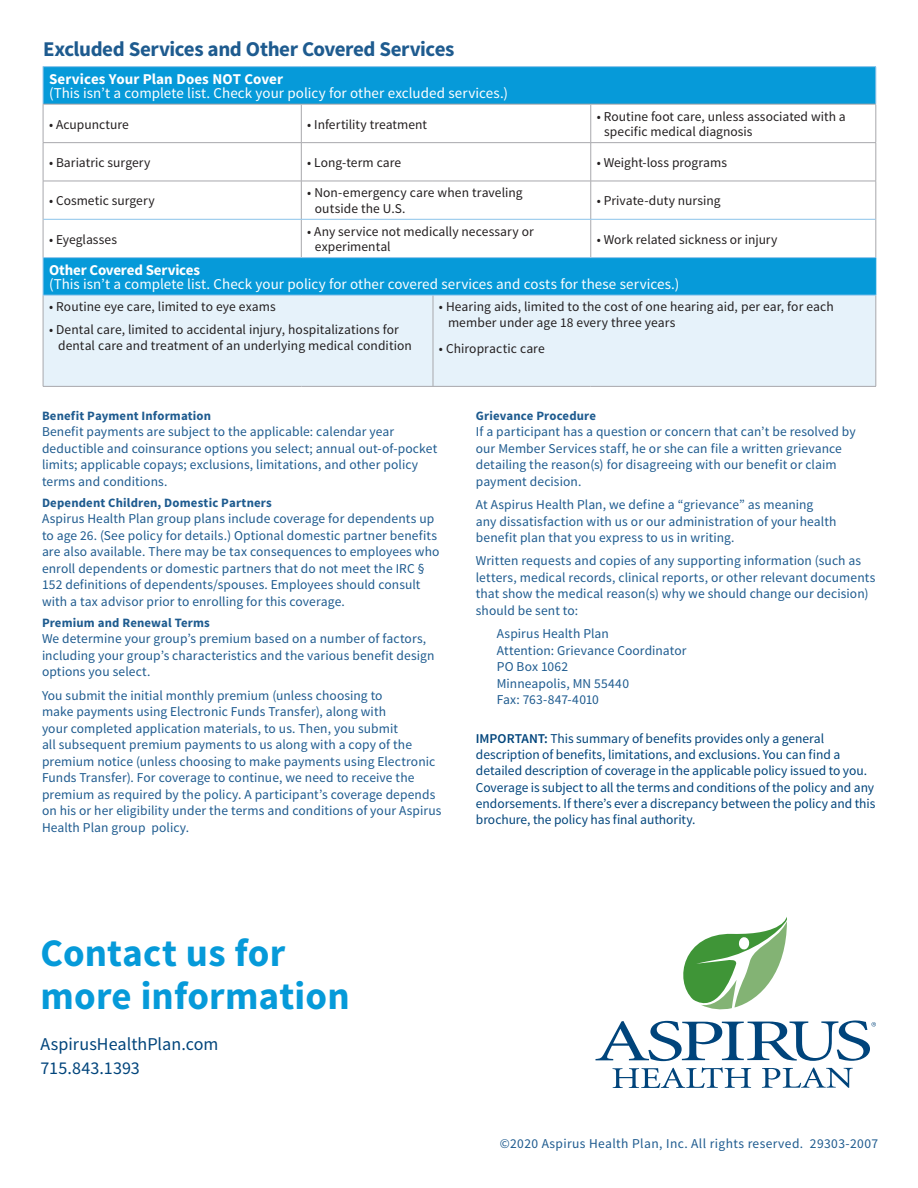
<style>
.page{position:relative;width:918px;height:1188px;background:#fff}
.page>*{position:absolute;margin:0;border:0;box-sizing:border-box;transform-origin:0 0}
.t1{font:700 39px/43.5px "Source Sans Pro";letter-spacing:.005em;color:#069ad9}
.t2{font:700 21px "Source Sans Pro";letter-spacing:-.02em;color:#1e5b8f}
.t3{font:18px/24px "Source Sans Pro";letter-spacing:.005em;color:#00447b}
.t4{font:15px "Source Sans Pro";letter-spacing:.005em;color:#fff}
.t5{font:700 15px "Source Sans Pro";letter-spacing:-.005em;color:#fff}
.t6{font:13.5px/16.5px "Source Sans Pro";letter-spacing:.005em;color:#1e5b8f}
.t7{font:13.5px/15.8px "Source Sans Pro";letter-spacing:.005em;color:#231f20}
.t8{font:13.5px/16.2px "Source Sans Pro";letter-spacing:-.005em;color:#00447b}
.t9{font:13.5px "Source Sans Pro";letter-spacing:.03em;color:#1e5b8f}
.t10{font:700 12.75px "Source Sans Pro";letter-spacing:.01em;color:#1e5b8f}
.s1{font-weight:600}
</style>
<div class="page">
<svg style="left:683px;top:917px;width:104px;height:93px"></svg>
<svg style="left:596px;top:1021px;width:280px;height:40px"></svg>
<svg style="left:613px;top:1067px;width:138px;height:21px"></svg>
<svg style="left:762px;top:1067px;width:91px;height:21px"></svg>
<div style="left:44px;top:67px;width:832px;height:228px;background:#069ad9"></div>
<svg style="left:44px;top:105px;width:832px;height:152px"></svg>
<div style="left:44px;top:296px;width:832px;height:90px;background:#e6f2fa"></div>
<hr style="left:43px;top:104px;width:258px;height:1px;background:#a1a1a5">
<hr style="left:301px;top:104px;width:132px;height:1px;background:#a1a1a5">
<hr style="left:433px;top:104px;width:158px;height:1px;background:#a1a1a5">
<hr style="left:591px;top:104px;width:285px;height:1px;background:#a1a1a5">
<hr style="left:43px;top:105px;width:1px;height:37px;background:#a8a8ac">
<hr style="left:301px;top:105px;width:1px;height:37px;background:#a8a8ac">
<hr style="left:591px;top:105px;width:1px;height:37px;background:#a8a8ac">
<hr style="left:876px;top:105px;width:1px;height:37px;background:#a8a8ac">
<hr style="left:43px;top:142px;width:258px;height:1px;background:#a8a8ac">
<hr style="left:43px;top:143px;width:1px;height:38px;background:#a8a8ac">
<hr style="left:301px;top:142px;width:132px;height:1px;background:#a8a8ac">
<hr style="left:301px;top:143px;width:1px;height:38px;background:#a8a8ac">
<hr style="left:433px;top:142px;width:158px;height:1px;background:#a8a8ac">
<hr style="left:591px;top:142px;width:285px;height:1px;background:#a8a8ac">
<hr style="left:591px;top:143px;width:1px;height:38px;background:#a8a8ac">
<hr style="left:876px;top:143px;width:1px;height:38px;background:#a8a8ac">
<hr style="left:43px;top:181px;width:258px;height:1px;background:#a8a8ac">
<hr style="left:43px;top:181px;width:1px;height:38px;background:#a8a8ac">
<hr style="left:43px;top:219px;width:1px;height:38px;background:#a8a8ac">
<hr style="left:301px;top:181px;width:132px;height:1px;background:#a8a8ac">
<hr style="left:301px;top:181px;width:1px;height:38px;background:#a8a8ac">
<hr style="left:433px;top:181px;width:158px;height:1px;background:#a8a8ac">
<hr style="left:301px;top:219px;width:1px;height:38px;background:#a8a8ac">
<hr style="left:591px;top:181px;width:285px;height:1px;background:#a8a8ac">
<hr style="left:591px;top:181px;width:1px;height:38px;background:#a8a8ac">
<hr style="left:876px;top:181px;width:1px;height:38px;background:#a8a8ac">
<hr style="left:591px;top:219px;width:1px;height:38px;background:#a8a8ac">
<hr style="left:876px;top:219px;width:1px;height:38px;background:#a8a8ac">
<hr style="left:43px;top:295px;width:1px;height:91px;background:#a8a8ac">
<hr style="left:43px;top:386px;width:258px;height:1px;background:#a8a8ac">
<hr style="left:301px;top:386px;width:132px;height:1px;background:#a8a8ac">
<hr style="left:433px;top:295px;width:1px;height:91px;background:#a8a8ac">
<hr style="left:876px;top:295px;width:1px;height:91px;background:#a8a8ac">
<hr style="left:433px;top:386px;width:158px;height:1px;background:#a8a8ac">
<hr style="left:591px;top:386px;width:285px;height:1px;background:#a8a8ac">
<hr style="left:43px;top:67px;width:1px;height:37px;background:#8bc3ea">
<hr style="left:43px;top:66px;width:258px;height:1px;background:#8bc3ea">
<hr style="left:301px;top:66px;width:132px;height:1px;background:#8bc3ea">
<hr style="left:433px;top:66px;width:158px;height:1px;background:#8bc3ea">
<hr style="left:591px;top:66px;width:285px;height:1px;background:#8bc3ea">
<hr style="left:876px;top:67px;width:1px;height:37px;background:#8bc3ea">
<hr style="left:43px;top:219px;width:258px;height:1px;background:#8bc3ea">
<hr style="left:301px;top:219px;width:132px;height:1px;background:#8bc3ea">
<hr style="left:433px;top:219px;width:158px;height:1px;background:#8bc3ea">
<hr style="left:591px;top:219px;width:285px;height:1px;background:#8bc3ea">
<hr style="left:43px;top:257px;width:258px;height:1px;background:#8bc3ea">
<hr style="left:301px;top:257px;width:132px;height:1px;background:#8bc3ea">
<hr style="left:433px;top:257px;width:158px;height:1px;background:#8bc3ea">
<hr style="left:591px;top:257px;width:285px;height:1px;background:#8bc3ea">
<hr style="left:43px;top:258px;width:1px;height:37px;background:#8bc3ea">
<hr style="left:875px;top:258px;width:1px;height:37px;background:#069ad9">
<hr style="left:43px;top:295px;width:258px;height:1px;background:#8bc3ea">
<hr style="left:301px;top:295px;width:132px;height:1px;background:#8bc3ea">
<hr style="left:433px;top:295px;width:158px;height:1px;background:#8bc3ea">
<hr style="left:591px;top:295px;width:285px;height:1px;background:#8bc3ea">
<h2 class="t2" style="left:43px;top:36px;width:413px">Excluded Services and Other Covered Services</h2>
<p class="t5" style="left:49px;top:69px;width:235px">Services Your Plan Does NOT Cover</p>
<p class="t4" style="left:49px;top:84px;width:460px">(This isn’t a complete list. Check your policy for other excluded services.)</p>
<p class="t7" style="left:49px;top:116px;width:81px">• Acupuncture</p>
<p class="t7" style="left:307px;top:116px;width:121px">• Infertility treatment</p>
<p class="t7" style="left:604px;top:109px;width:243px;line-height:15px;text-indent:-8px">• Routine foot care, unless associated with a specific medical diagnosis</p>
<p class="t7" style="left:49px;top:155px;width:103px">• Bariatric surgery</p>
<p class="t7" style="left:307px;top:155px;width:95px">• Long-term care</p>
<p class="t7" style="left:597px;top:155px;width:132px">• Weight-loss programs</p>
<p class="t7" style="left:49px;top:193px;width:107px">• Cosmetic surgery</p>
<p class="t7" style="left:315px;top:185px;width:209px;text-indent:-8px">• Non-emergency care when traveling outside the U.S.</p>
<p class="t7" style="left:597px;top:193px;width:125px">• Private-duty nursing</p>
<p class="t7" style="left:49px;top:231px;width:70px">• Eyeglasses</p>
<p class="t7" style="left:315px;top:224px;width:220px;line-height:15px;text-indent:-8px">• Any service not medically necessary or experimental</p>
<p class="t7" style="left:597px;top:231px;width:182px">• Work related sickness or injury</p>
<p class="t5" style="left:49px;top:260px;width:153px">Other Covered Services</p>
<p class="t4" style="left:49px;top:275px;width:632px">(This isn’t a complete list. Check your policy for other covered services and costs for these services.)</p>
<p class="t7" style="left:49px;top:299px;width:228px">• Routine eye care, limited to eye exams</p>
<p class="t7" style="left:58px;top:322px;width:355px;text-indent:-9px">• Dental care, limited to accidental injury, hospitalizations for dental care and treatment of an underlying medical condition</p>
<p class="t7" style="left:448px;top:299px;width:387px;text-indent:-9px">• Hearing aids, limited to the cost of one hearing aid, per ear, for each member under age 18 every three years</p>
<p class="t7" style="left:439px;top:341px;width:107px">• Chiropractic care</p>
<p class="t10" style="left:42px;top:407px;width:171px">Benefit Payment Information</p>
<p class="t6" style="left:42px;top:424px;width:397px">Benefit payments are subject to the applicable: calendar year deductible and coinsurance options you select; annual out-of-pocket limits; applicable copays; exclusions, limitations, and other policy terms and conditions.</p>
<p class="t10" style="left:42px;top:494px;width:231px">Dependent Children, Domestic Partners</p>
<p class="t6" style="left:42px;top:511px;width:399px">Aspirus Health Plan group plans include coverage for dependents up to age 26. (See policy for details.) Optional domestic partner benefits are also available. There may be tax consequences to employees who enroll dependents or domestic partners that do not meet the IRC § 152 definitions of dependents/spouses. Employees should consult with a tax advisor prior to enrolling for this coverage.</p>
<p class="t10" style="left:42px;top:614px;width:169px">Premium and Renewal Terms</p>
<p class="t6" style="left:42px;top:631px;width:394px">We determine your group’s premium based on a number of factors, including your group’s characteristics and the various benefit design options you select.</p>
<p class="t6" style="left:42px;top:687px;width:401px">You submit the initial monthly premium (unless choosing to<br>make payments using Electronic Funds Transfer), along with<br>your completed application materials, to us. Then, you submit<br>all subsequent premium payments to us along with a copy of the premium notice (unless choosing to make payments using Electronic Funds Transfer). For coverage to continue, we need to receive the premium as required by the policy. A participant’s coverage depends on his or her eligibility under the terms and conditions of your Aspirus Health Plan group policy.</p>
<p class="t10" style="left:476px;top:407px;width:122px">Grievance Procedure</p>
<p class="t6" style="left:476px;top:424px;width:381px">If a participant has a question or concern that can’t be resolved by our Member Services staff, he or she can file a written grievance detailing the reason(s) for disagreeing with our benefit or claim payment decision.</p>
<p class="t6" style="left:476px;top:497px;width:362px">At Aspirus Health Plan, we define a “grievance” as meaning any dissatisfaction with us or our administration of your health benefit plan that you express to us in writing.</p>
<p class="t6" style="left:476px;top:553px;width:401px">Written requests and copies of any supporting information (such as letters, medical records, clinical reports, or other relevant documents that show the medical reason(s) why we should change our decision) should be sent to:</p>
<p class="t6" style="left:497px;top:626px;width:191px">Aspirus Health Plan<br>Attention: Grievance Coordinator<br>PO Box 1062<br>Minneapolis, MN 55440<br>Fax: 763-847-4010</p>
<p class="t8" style="left:476px;top:731px;width:401px"><span class="s1">IMPORTANT:</span> This summary of benefits provides only a general description of benefits, limitations, and exclusions. You can find a detailed description of coverage in the applicable policy issued to you.<br>Coverage is subject to all the terms and conditions of the policy and any endorsements. If there’s ever a discrepancy between the policy and this brochure, the policy has final authority.</p>
<h1 class="t1" style="left:40px;top:933px;width:311px">Contact us for more information</h1>
<h3 class="t3" style="left:40px;top:1032px;width:180px">AspirusHealthPlan.com<br>715.843.1393</h3>
<p class="t9" style="left:500px;top:1135px;width:380px">©2020 Aspirus Health Plan, Inc. All rights reserved. 29303-2007</p>
</div>
